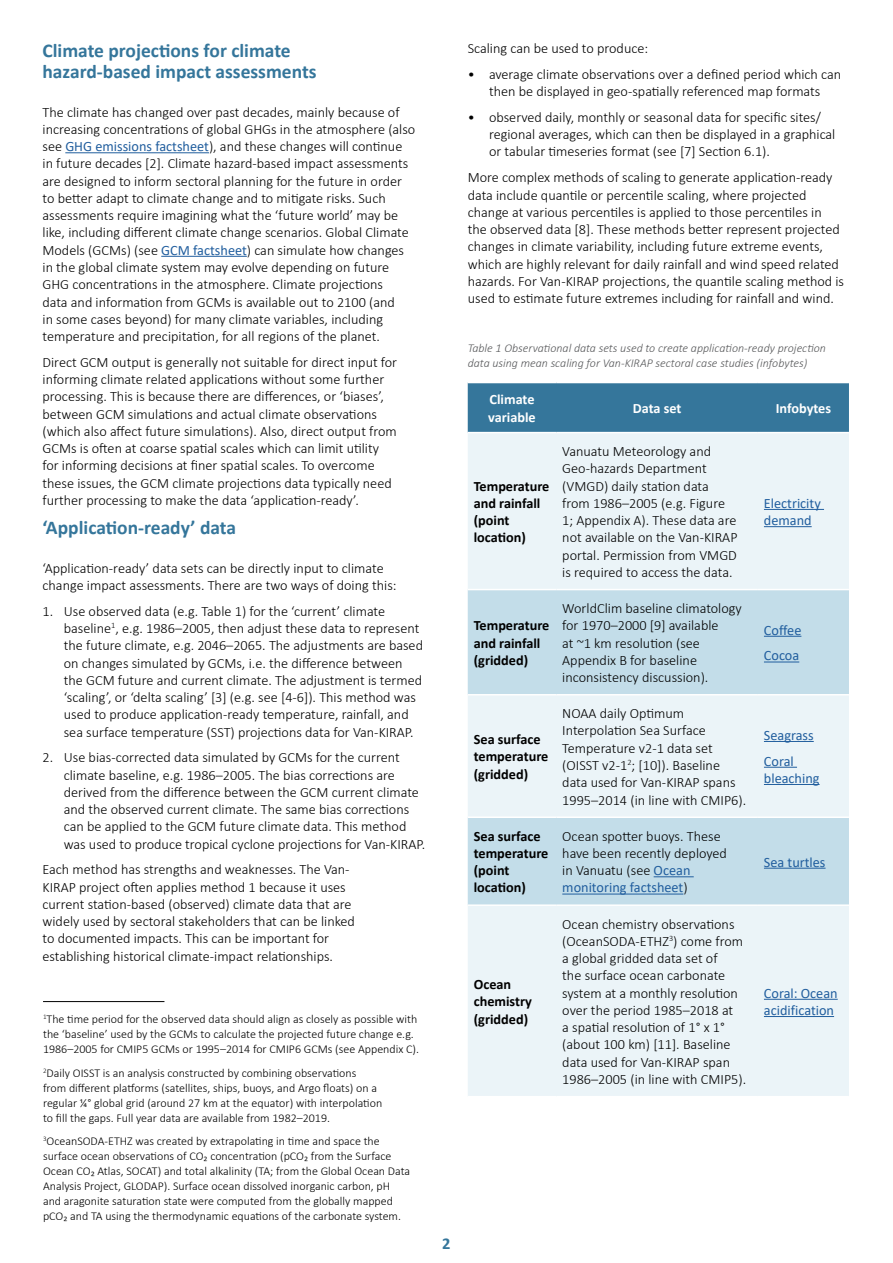
<style>
.page{position:relative;width:893px;height:1263px;background:#fff}
.page>*{position:absolute;margin:0;border:0;box-sizing:border-box;transform-origin:0 0}
.t1{font:700 19.5px/21px "Calibri";color:#35769b}
.t2{font:700 16.5px "Calibri";color:#35769b}
.t3{font:300 14.25px/17.2px "Calibri";color:#000}
.t4{font:700 14.25px/17.2px "Calibri";color:#000}
.t5{font:14.25px/17.2px "Calibri";color:#215e9e}
.t6{font:700 14.25px/17.2px "Calibri";color:#fff}
.t7{font:300 12px/15px "Calibri";color:#000}
.t8{font:italic 300 12px/15px "Calibri";color:#58595b}
.s1{font-weight:400;color:#215e9e}
</style>
<div class="page">
<hr style="left:65px;top:152px;width:144px;height:1px;background:#215e9e">
<hr style="left:161px;top:256px;width:86px;height:1px;background:#215e9e">
<hr style="left:43px;top:1001px;width:121px;height:1px;background:#000">
<div style="left:468px;top:383px;width:381px;height:49px;background:#35769b"></div>
<div style="left:468px;top:433px;width:381px;height:663px;background:#ebf4f8"></div>
<svg style="left:468px;top:590px;width:381px;height:314px;background:#d2e5ee"></svg>
<hr style="left:468px;top:589px;width:88px;height:1px;background:#fff">
<hr style="left:556px;top:589px;width:202px;height:1px;background:#fff">
<hr style="left:758px;top:589px;width:91px;height:1px;background:#fff">
<hr style="left:468px;top:694px;width:88px;height:1px;background:#fff">
<hr style="left:556px;top:694px;width:202px;height:1px;background:#fff">
<hr style="left:758px;top:694px;width:91px;height:1px;background:#fff">
<hr style="left:468px;top:816px;width:88px;height:2px;background:#fff">
<hr style="left:556px;top:816px;width:202px;height:2px;background:#fff">
<hr style="left:758px;top:816px;width:91px;height:2px;background:#fff">
<hr style="left:468px;top:904px;width:88px;height:2px;background:#fff">
<hr style="left:556px;top:904px;width:202px;height:2px;background:#fff">
<hr style="left:758px;top:904px;width:91px;height:2px;background:#fff">
<hr style="left:764px;top:509px;width:60px;height:1px;background:#215e9e">
<hr style="left:764px;top:526px;width:48px;height:1px;background:#215e9e">
<hr style="left:764px;top:636px;width:37px;height:1px;background:#215e9e">
<hr style="left:764px;top:661px;width:35px;height:1px;background:#215e9e">
<hr style="left:764px;top:741px;width:50px;height:1px;background:#215e9e">
<hr style="left:764px;top:767px;width:33px;height:1px;background:#215e9e">
<hr style="left:764px;top:784px;width:56px;height:1px;background:#215e9e">
<hr style="left:654px;top:876px;width:40px;height:1px;background:#215e9e">
<hr style="left:562px;top:893px;width:121px;height:1px;background:#215e9e">
<hr style="left:764px;top:868px;width:61px;height:1px;background:#215e9e">
<hr style="left:764px;top:999px;width:74px;height:1px;background:#215e9e">
<hr style="left:764px;top:1016px;width:70px;height:1px;background:#215e9e">
<h1 class="t1" style="left:43px;top:40px;width:276px">Climate projections for climate hazard-based impact assessments</h1>
<p class="t3" style="left:43px;top:103px;width:374px">The climate has changed over past decades, mainly because of increasing concentrations of global GHGs in the atmosphere (also see <span class="s1">GHG emissions factsheet</span>), and these changes will continue in future decades [2]. Climate hazard-based impact assessments are designed to inform sectoral planning for the future in order to better adapt to climate change and to mitigate risks. Such assessments require imagining what the ‘future world’ may be like, including different climate change scenarios. Global Climate Models (GCMs) (see <span class="s1">GCM factsheet</span>) can simulate how changes in the global climate system may evolve depending on future GHG concentrations in the atmosphere. Climate projections<br>data and information from GCMs is available out to 2100 (and<br>in some cases beyond) for many climate variables, including temperature and precipitation, for all regions of the planet.</p>
<p class="t3" style="left:43px;top:353px;width:356px">Direct GCM output is generally not suitable for direct input for informing climate related applications without some further processing. This is because there are differences, or ‘biases’, between GCM simulations and actual climate observations (which also affect future simulations). Also, direct output from GCMs is often at coarse spatial scales which can limit utility for informing decisions at finer spatial scales. To overcome these issues, the GCM climate projections data typically need further processing to make the data ‘application-ready’.</p>
<h1 class="t1" style="left:43px;top:517px;width:195px">‘Application-ready’ data</h1>
<p class="t3" style="left:43px;top:559px;width:356px">‘Application-ready’ data sets can be directly input to climate change impact assessments. There are two ways of doing this:</p>
<p class="t3" style="left:64px;top:602px;width:361px;text-indent:-21px">1. Use observed data (e.g. Table 1) for the ‘current’ climate baseline<sup>1</sup>, e.g. 1986–2005, then adjust these data to represent the future climate, e.g. 2046–2065. The adjustments are based on changes simulated by GCMs, i.e. the difference between the GCM future and current climate. The adjustment is termed ‘scaling’, or ‘delta scaling’ [3] (e.g. see [4-6]). This method was used to produce application-ready temperature, rainfall, and sea surface temperature (SST) projections data for Van-KIRAP.</p>
<p class="t3" style="left:64px;top:749px;width:363px;text-indent:-21px">2. Use bias-corrected data simulated by GCMs for the current climate baseline, e.g. 1986–2005. The bias corrections are derived from the difference between the GCM current climate and the observed current climate. The same bias corrections can be applied to the GCM future climate data. This method was used to produce tropical cyclone projections for Van-KIRAP.</p>
<p class="t3" style="left:43px;top:861px;width:314px">Each method has strengths and weaknesses. The Van-KIRAP project often applies method 1 because it uses current station-based (observed) climate data that are widely used by sectoral stakeholders that can be linked to documented impacts. This can be important for establishing historical climate-impact relationships.</p>
<p class="t7" style="left:43px;top:1012px;width:378px"><sup>1</sup>The time period for the observed data should align as closely as possible with the ‘baseline’ used by the GCMs to calculate the projected future change e.g.<br>1986–2005 for CMIP5 GCMs or 1995–2014 for CMIP6 GCMs (see Appendix C).</p>
<p class="t7" style="left:43px;top:1065px;width:341px"><sup>2</sup>Daily OISST is an analysis constructed by combining observations from different platforms (satellites, ships, buoys, and Argo floats) on a regular ¼° global grid (around 27 km at the equator) with interpolation to fill the gaps. Full year data are available from 1982–2019.</p>
<p class="t7" style="left:43px;top:1134px;width:369px"><sup>3</sup>OceanSODA-ETHZ was created by extrapolating in time and space the surface ocean observations of CO₂ concentration (pCO₂ from the Surface Ocean CO₂ Atlas, SOCAT) and total alkalinity (TA; from the Global Ocean Data Analysis Project, GLODAP). Surface ocean dissolved inorganic carbon, pH and aragonite saturation state were computed from the globally mapped pCO₂ and TA using the thermodynamic equations of the carbonate system.</p>
<p class="t3" style="left:468px;top:40px;width:182px">Scaling can be used to produce:</p>
<p class="t3" style="left:468px;top:65px;width:375px;text-align:center">• average climate observations over a defined period which can then be displayed in geo-spatially referenced map formats</p>
<p class="t3" style="left:489px;top:108px;width:348px;text-indent:-21px">• observed daily, monthly or seasonal data for specific sites/ regional averages, which can then be displayed in a graphical or tabular timeseries format (see [7] Section 6.1).</p>
<p class="t3" style="left:468px;top:169px;width:378px">More complex methods of scaling to generate application-ready data include quantile or percentile scaling, where projected change at various percentiles is applied to those percentiles in the observed data [8]. These methods better represent projected changes in climate variability, including future extreme events, which are highly relevant for daily rainfall and wind speed related hazards. For Van-KIRAP projections, the quantile scaling method is used to estimate future extremes including for rainfall and wind.</p>
<p class="t8" style="left:468px;top:341px;width:360px">Table 1 Observational data sets used to create application-ready projection data using mean scaling for Van-KIRAP sectoral case studies (infobytes)</p>
<p class="t6" style="left:488px;top:391px;width:49px">Climate variable</p>
<p class="t6" style="left:633px;top:399px;width:50px">Data set</p>
<p class="t6" style="left:776px;top:399px;width:57px">Infobytes</p>
<p class="t4" style="left:474px;top:477px;width:77px">Temperature and rainfall (point location)</p>
<p class="t4" style="left:474px;top:617px;width:77px">Temperature and rainfall (gridded)</p>
<p class="t4" style="left:474px;top:730px;width:76px">Sea surface temperature (gridded)</p>
<p class="t3" style="left:562px;top:443px;width:177px">Vanuatu Meteorology and<br>Geo-hazards Department (VMGD) daily station data from 1986–2005 (e.g. Figure<br>1; Appendix A). These data are not available on the Van-KIRAP portal. Permission from VMGD is required to access the data.</p>
<p class="t3" style="left:562px;top:599px;width:181px">WorldClim baseline climatology for 1970–2000 [9] available<br>at ~1 km resolution (see<br>Appendix B for baseline inconsistency discussion).</p>
<p class="t3" style="left:562px;top:705px;width:185px">NOAA daily Optimum<br>Interpolation Sea Surface<br>Temperature v2-1 data set (OISST v2-1<sup>2</sup>; [10]). Baseline data used for Van-KIRAP spans<br>1995–2014 (in line with CMIP6).</p>
<p class="t4" style="left:474px;top:827px;width:76px">Sea surface temperature (point location)</p>
<p class="t3" style="left:562px;top:827px;width:166px">Ocean spotter buoys. These have been recently deployed in Vanuatu (see <span class="s1">Ocean monitoring factsheet</span>)</p>
<p class="t4" style="left:474px;top:975px;width:60px">Ocean chemistry (gridded)</p>
<p class="t3" style="left:562px;top:915px;width:185px">Ocean chemistry observations (OceanSODA-ETHZ<sup>3</sup>) come from a global gridded data set of<br>the surface ocean carbonate system at a monthly resolution over the period 1985–2018 at<br>a spatial resolution of 1° x 1° (about 100 km) [11]. Baseline data used for Van-KIRAP span<br>1986–2005 (in line with CMIP5).</p>
<p class="t5" style="left:764px;top:494px;width:58px">Electricity demand</p>
<p class="t5" style="left:764px;top:617px;width:39px;line-height:25.8px">Coffee<br>Cocoa</p>
<p class="t5" style="left:764px;top:722px;width:51px;line-height:25.8px">Seagrass<br>Coral</p>
<p class="t5" style="left:764px;top:769px;width:57px">bleaching</p>
<p class="t5" style="left:764px;top:853px;width:63px">Sea turtles</p>
<p class="t5" style="left:764px;top:984px;width:75px">Coral: Ocean acidification</p>
<p class="t2" style="left:442px;top:1231px;width:10px">2</p>
</div>
